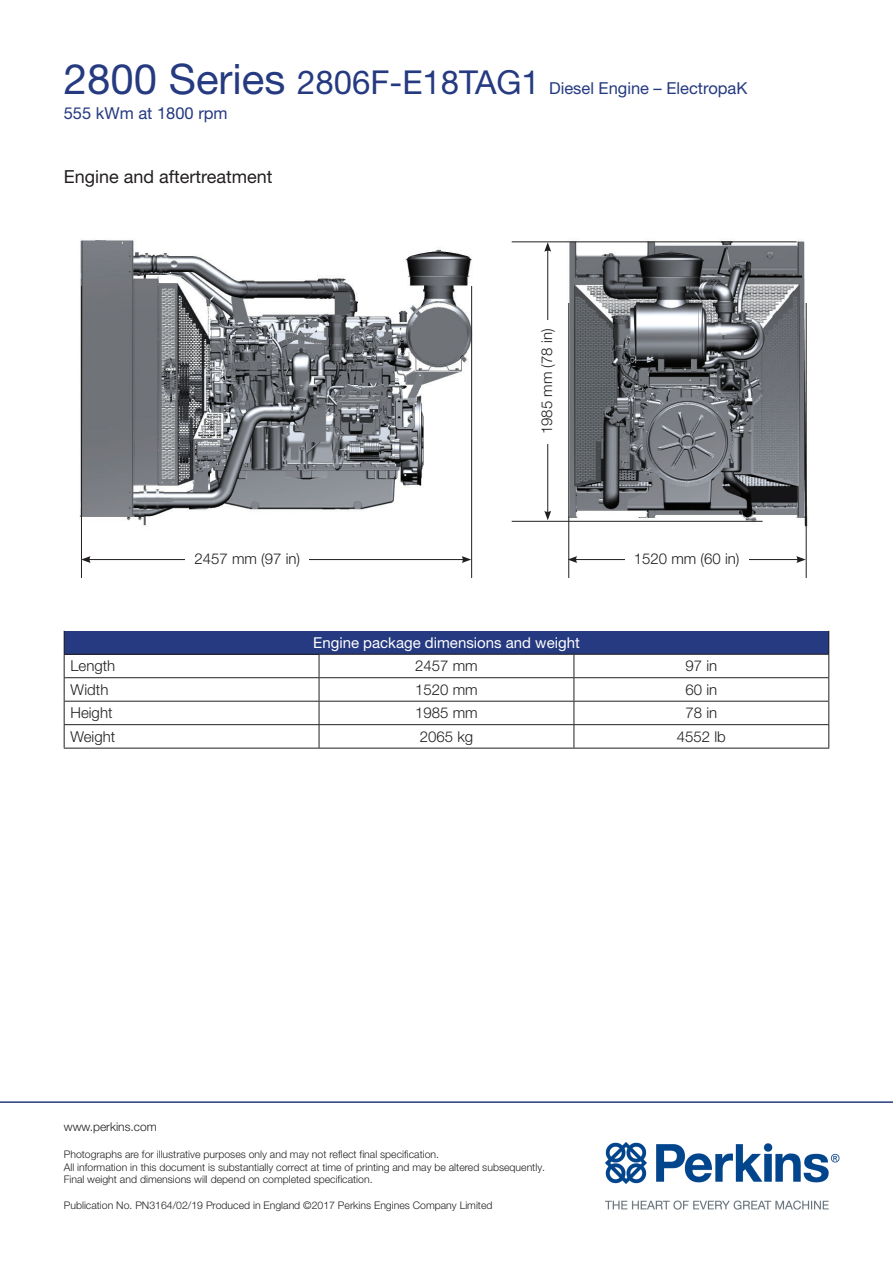
<style>
.page{position:relative;width:893px;height:1263px;background:#fff}
.page>*{position:absolute;margin:0;border:0;box-sizing:border-box;transform-origin:0 0}
.t1{font:18px "Helvetica Neue LT Pro";color:#231f20}
.t2{font:16.5px/24.8px "Helvetica Neue LT Pro";color:#253a80}
.t3{font:300 15px "Helvetica Neue LT Pro";color:#231f20}
.t4{font:15px "Helvetica Neue LT Pro";color:#fff}
.t5{font:300 12px "Helvetica Neue LT Pro";color:#231f20}
.t6{font:300 10.5px/12.6px "Helvetica Neue LT Pro";color:#231f20}
.s1{font-size:42px}
.s2{font-size:33px}
</style>
<div class="page">
<img style="left:606px;top:1143px;width:234px;height:67px">
<img style="left:79px;top:240px;width:729px;height:298px">
<hr style="left:81px;top:286px;width:1px;height:292px;background:#231f20">
<hr style="left:471px;top:286px;width:1px;height:292px;background:#231f20">
<hr style="left:88px;top:559px;width:376px;height:1px;background:#231f20">
<svg style="left:82px;top:556px;width:9px;height:7px"></svg>
<svg style="left:462px;top:556px;width:9px;height:7px"></svg>
<div style="left:186px;top:553px;width:123px;height:13px;background:#fff"></div>
<hr style="left:512px;top:241px;width:285px;height:1px;background:#231f20">
<hr style="left:512px;top:521px;width:251px;height:1px;background:#231f20">
<hr style="left:806px;top:303px;width:1px;height:275px;background:#231f20">
<hr style="left:568px;top:303px;width:1px;height:275px;background:#231f20">
<hr style="left:547px;top:249px;width:1px;height:264px;background:#231f20">
<svg style="left:544px;top:242px;width:7px;height:10px"></svg>
<svg style="left:544px;top:511px;width:7px;height:9px"></svg>
<hr style="left:575px;top:559px;width:224px;height:1px;background:#231f20">
<svg style="left:568px;top:556px;width:9px;height:7px"></svg>
<svg style="left:796px;top:556px;width:10px;height:7px"></svg>
<div style="left:541px;top:320px;width:13px;height:123px;background:#fff"></div>
<div style="left:625px;top:553px;width:123px;height:13px;background:#fff"></div>
<hr style="left:0;top:1101px;width:893px;height:2px;background:#253a80">
<div style="left:64px;top:631px;width:765px;height:23px;background:#253a80"></div>
<svg style="left:320px;top:655px;width:508px;height:93px"></svg>
<hr style="left:319px;top:677px;width:255px;height:1px;background:#231f20">
<hr style="left:574px;top:677px;width:255px;height:1px;background:#231f20">
<hr style="left:319px;top:701px;width:255px;height:1px;background:#231f20">
<hr style="left:574px;top:701px;width:255px;height:1px;background:#231f20">
<hr style="left:319px;top:724px;width:255px;height:1px;background:#231f20">
<hr style="left:574px;top:724px;width:255px;height:1px;background:#231f20">
<svg style="left:574px;top:655px;width:1px;height:93px"></svg>
<svg style="left:319px;top:655px;width:1px;height:93px"></svg>
<hr style="left:319px;top:748px;width:255px;height:1px;background:#231f20">
<hr style="left:574px;top:748px;width:255px;height:1px;background:#231f20">
<hr style="left:64px;top:748px;width:255px;height:1px;background:#231f20">
<hr style="left:64px;top:677px;width:255px;height:1px;background:#231f20">
<hr style="left:64px;top:701px;width:255px;height:1px;background:#231f20">
<svg style="left:64px;top:631px;width:1px;height:117px"></svg>
<hr style="left:64px;top:724px;width:255px;height:1px;background:#231f20">
<svg style="left:828px;top:631px;width:1px;height:117px"></svg>
<hr style="left:64px;top:654px;width:255px;height:1px;background:#231f20">
<hr style="left:319px;top:654px;width:255px;height:1px;background:#231f20">
<hr style="left:574px;top:654px;width:255px;height:1px;background:#231f20">
<h2 class="t2" style="left:64px;top:75px;width:685px"><span class="s1">2800 Series</span> <span class="s2">2806F-E18TAG1</span> Diesel Engine – ElectropaK<br>555 kWm at 1800 rpm</h2>
<h1 class="t1" style="left:64px;top:165px;width:210px">Engine and aftertreatment</h1>
<h3 class="t3" style="left:538px;top:434px;width:107px;rotate:-90deg">1985 mm (78 in)</h3>
<h3 class="t3" style="left:195px;top:549px;width:107px">2457 mm (97 in)</h3>
<h3 class="t4" style="left:313px;top:633px;width:268px">Engine package dimensions and weight</h3>
<h3 class="t3" style="left:634px;top:549px;width:107px">1520 mm (60 in)</h3>
<h3 class="t3" style="left:71px;top:657px;width:46px">Length</h3>
<h3 class="t3" style="left:415px;top:657px;width:64px">2457 mm</h3>
<h3 class="t3" style="left:685px;top:657px;width:33px">97 in</h3>
<h3 class="t3" style="left:71px;top:680px;width:39px">Width</h3>
<h3 class="t3" style="left:415px;top:680px;width:64px">1520 mm</h3>
<h3 class="t3" style="left:685px;top:680px;width:33px">60 in</h3>
<h3 class="t3" style="left:71px;top:704px;width:43px">Height</h3>
<h3 class="t3" style="left:415px;top:704px;width:64px">1985 mm</h3>
<h3 class="t3" style="left:685px;top:704px;width:33px">78 in</h3>
<h3 class="t3" style="left:71px;top:727px;width:46px">Weight</h3>
<h3 class="t3" style="left:420px;top:727px;width:55px">2065 kg</h3>
<h3 class="t3" style="left:677px;top:727px;width:50px">4552 lb</h3>
<p class="t5" style="left:64px;top:1119px;width:94px">www.perkins.com</p>
<p class="t6" style="left:64px;top:1148px;width:483px">Photographs are for illustrative purposes only and may not reflect final specification.<br>All information in this document is substantially correct at time of printing and may be altered subsequently.<br>Final weight and dimensions will depend on completed specification.</p>
<p class="t6" style="left:64px;top:1198px;width:430px">Publication No. PN3164/02/19 Produced in England ©2017 Perkins Engines Company Limited</p>
</div>
